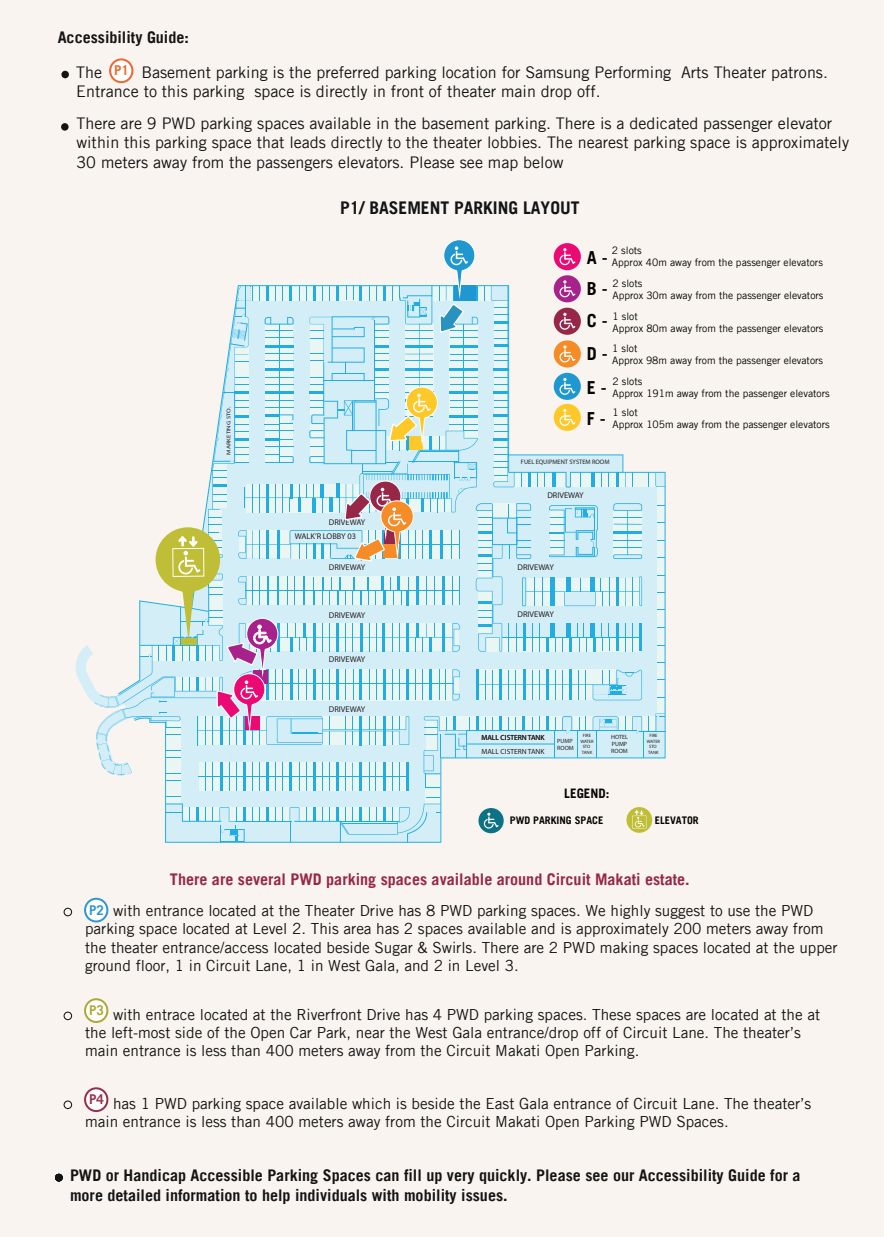
<style>
.page{position:relative;width:887px;height:1237px;background:#fff}
.page>*{position:absolute;margin:0;border:0;box-sizing:border-box;transform-origin:0 0}
.t1{font:700 18px "Trade Gothic LT";color:#040503}
.t2{font:700 17.5px "Trade Gothic LT";color:#151414}
.t3{font:16.05px/19.3px "Trade Gothic LT";color:#151414}
.t4{font:700 16.05px/19.3px "Trade Gothic LT";color:#151414}
.t5{font:700 16.05px "Trade Gothic LT";color:#962748}
.t6{font:15.3px/18.4px "Trade Gothic LT";color:#151414}
.t7{font:700 13.5px "Trade Gothic LT";color:#ee6630}
.t8{font:700 13.5px "Trade Gothic LT";color:#2f97d2}
.t9{font:700 13.5px "Trade Gothic LT";color:#abaa36}
.t10{font:700 13.5px "Trade Gothic LT";color:#972f4b}
.t11{font:700 13.1px "Trade Gothic LT";color:#040503}
.t12{font:700 10.5px "Trade Gothic LT";color:#040503}
.t13{font:10.25px/12.3px "Trade Gothic LT";color:#040503}
.t14{font:8.35px "Myriad Pro";color:#231f20}
.t15{font:7.45px/13.4px "Myriad Pro";color:#231f20}
.t16{font:6.4px "Myriad Pro";color:#231f20}
.t17{font:6.1px/7.3px "Myriad Pro";color:#231f20}
.t18{font:5.45px "Myriad Pro";color:#231f20;scale:1.23 1}
.t19{font:4.65px/5.6px "Myriad Pro";color:#231f20;text-align:center}
</style>
<div class="page">
<div style="left:0;top:0;width:883px;height:1236px;background:#f9f4ef"></div>
<div style="left:61px;top:71px;width:8px;height:7px;background:#151414;border-radius:50%"></div>
<div style="left:61px;top:123px;width:8px;height:8px;background:#151414;border-radius:50%"></div>
<div style="left:111px;top:60px;width:21px;height:22px;background:#fff;border-radius:50%"></div>
<div style="left:109px;top:58px;width:24px;height:25px;border:2px solid #ee6630;border-radius:50%"></div>
<div style="left:64px;top:907px;width:8px;height:9px;border:1px solid #151414;border-radius:50%"></div>
<div style="left:64px;top:1011px;width:8px;height:9px;border:1px solid #151414;border-radius:50%"></div>
<div style="left:64px;top:1100px;width:8px;height:9px;border:1px solid #151414;border-radius:50%"></div>
<div style="left:55px;top:1173px;width:8px;height:8px;background:#151414;border-radius:50%"></div>
<div style="left:86px;top:899px;width:21px;height:21px;background:#fff;border-radius:50%"></div>
<div style="left:84px;top:897px;width:24px;height:25px;border:2px solid #2f97d2;border-radius:50%"></div>
<div style="left:86px;top:999px;width:21px;height:22px;background:#fff;border-radius:50%"></div>
<div style="left:84px;top:998px;width:24px;height:25px;border:2px solid #abaa36;border-radius:50%"></div>
<div style="left:86px;top:1088px;width:21px;height:22px;background:#fff;border-radius:50%"></div>
<div style="left:84px;top:1087px;width:24px;height:25px;border:2px solid #972f4b;border-radius:50%"></div>
<svg style="left:165px;top:790px;width:488px;height:52px"></svg>
<hr style="left:235px;top:820px;width:57px;height:1px;background:#1fade4">
<svg style="left:166px;top:796px;width:14px;height:1px"></svg>
<svg style="left:252px;top:807px;width:1px;height:13px"></svg>
<svg style="left:259px;top:807px;width:1px;height:13px"></svg>
<svg style="left:275px;top:807px;width:1px;height:13px"></svg>
<svg style="left:282px;top:807px;width:1px;height:13px"></svg>
<hr style="left:243px;top:762px;width:2px;height:29px;background:#1fade4">
<hr style="left:266px;top:762px;width:3px;height:29px;background:#1fade4">
<hr style="left:290px;top:762px;width:2px;height:29px;background:#1fade4">
<hr style="left:313px;top:762px;width:2px;height:29px;background:#1fade4">
<hr style="left:336px;top:762px;width:3px;height:29px;background:#1fade4">
<hr style="left:360px;top:762px;width:2px;height:29px;background:#1fade4">
<hr style="left:383px;top:762px;width:2px;height:29px;background:#1fade4">
<hr style="left:266px;top:807px;width:3px;height:14px;background:#1fade4">
<svg style="left:289px;top:797px;width:152px;height:45px"></svg>
<svg style="left:166px;top:803px;width:79px;height:39px"></svg>
<div style="left:478px;top:808px;width:25px;height:25px;background:#0d7286;border-radius:50%"></div>
<svg style="left:626px;top:807px;width:26px;height:25px"></svg>
<svg style="left:632px;top:810px;width:14px;height:18px"></svg>
<svg style="left:484px;top:812px;width:14px;height:16px"></svg>
<svg style="left:75px;top:240px;width:590px;height:550px"></svg>
<p class="t4" style="left:58px;top:27px;width:133px">Accessibility Guide:</p>
<p class="t7" style="left:114px;top:62px;width:16px">P1</p>
<p class="t3" style="left:76px;top:62px;width:753px;text-indent:65px">Basement parking is the preferred parking location for Samsung Performing Arts Theater patrons.<br>Entrance to this parking space is directly in front of theater main drop off.</p>
<p class="t3" style="left:76px;top:114px;width:774px">There are 9 PWD parking spaces available in the basement parking. There is a dedicated passenger elevator within this parking space that leads directly to the theater lobbies. The nearest parking space is approximately<br>30 meters away from the passengers elevators. Please see map below</p>
<p class="t3" style="left:76px;top:62px;width:27px">The</p>
<p class="t18" style="left:225px;top:454px;width:40px;rotate:-90deg">MARKETING STO.</p>
<p class="t2" style="left:340px;top:197px;width:241px">P1/ BASEMENT PARKING LAYOUT</p>
<p class="t13" style="left:586px;top:244px;width:238px;text-indent:25px">2 slots<br><sup>A</sup> <sup>-</sup> Approx 40m away from the passenger elevators</p>
<p class="t13" style="left:586px;top:277px;width:238px;text-indent:26px">2 slots<br><sup>B</sup> <sup>-</sup> Approx 30m away from the passenger elevators</p>
<p class="t13" style="left:612px;top:310px;width:212px">1 slot<br>Approx 80m away from the passenger elevators</p>
<p class="t1" style="left:586px;top:309px;width:23px">C -</p>
<p class="t13" style="left:586px;top:342px;width:238px;text-indent:25px">1 slot<br><sup>D</sup> <sup>-</sup> Approx 98m away from the passenger elevators</p>
<p class="t13" style="left:586px;top:375px;width:244px;text-indent:26px">2 slots<br><sup>E</sup> <sup>-</sup> Approx 191m away from the passenger elevators</p>
<p class="t13" style="left:586px;top:406px;width:244px;text-indent:26px">1 slot<br><sup>F</sup> <sup>-</sup> Approx 105m away from the passenger elevators</p>
<p class="t14" style="left:329px;top:516px;width:38px">DRIVEWAY</p>
<p class="t14" style="left:295px;top:531px;width:63px">WALK’R LOBBY 03</p>
<p class="t14" style="left:329px;top:562px;width:38px">DRIVEWAY</p>
<p class="t14" style="left:329px;top:610px;width:38px">DRIVEWAY</p>
<p class="t14" style="left:329px;top:654px;width:38px">DRIVEWAY</p>
<p class="t14" style="left:329px;top:703px;width:38px">DRIVEWAY</p>
<p class="t16" style="left:521px;top:458px;width:90px">FUEL EQUIPMENT SYSTEM ROOM</p>
<p class="t14" style="left:547px;top:490px;width:38px">DRIVEWAY</p>
<p class="t14" style="left:517px;top:562px;width:38px">DRIVEWAY</p>
<p class="t14" style="left:517px;top:609px;width:38px">DRIVEWAY</p>
<p class="t15" style="left:481px;top:731px;width:65px">MALL CISTERN TANK<br>MALL CISTERN TANK</p>
<p class="t17" style="left:557px;top:737px;width:18px">PUMP<br>ROOM</p>
<p class="t19" style="left:580px;top:732px;width:15px">FIRE<br>WATER<br>STO<br>TANK</p>
<p class="t17" style="left:611px;top:733px;width:18px">HOTEL<br>PUMP<br>ROOM</p>
<p class="t19" style="left:647px;top:732px;width:15px">FIRE<br>WATER<br>STO<br>TANK</p>
<p class="t11" style="left:564px;top:785px;width:47px">LEGEND:</p>
<p class="t12" style="left:510px;top:814px;width:95px">PWD PARKING SPACE</p>
<p class="t12" style="left:655px;top:813px;width:45px">ELEVATOR</p>
<p class="t5" style="left:170px;top:869px;width:521px">There are several PWD parking spaces available around Circuit Makati estate.</p>
<p class="t6" style="left:85px;top:901px;width:754px;text-indent:28px">with entrance located at the Theater Drive has 8 PWD parking spaces. We highly suggest to use the PWD parking space located at Level 2. This area has 2 spaces available and is approximately 200 meters away from the theater entrance/access located beside Sugar &amp; Swirls. There are 2 PWD making spaces located at the upper ground floor, 1 in Circuit Lane, 1 in West Gala, and 2 in Level 3.</p>
<p class="t6" style="left:85px;top:1004px;width:736px;text-indent:28px">with entrace located at the Riverfront Drive has 4 PWD parking spaces. These spaces are located at the at the left-most side of the Open Car Park, near the West Gala entrance/drop off of Circuit Lane. The theater’s main entrance is less than 400 meters away from the Circuit Makati Open Parking.</p>
<p class="t6" style="left:85px;top:1093px;width:727px;text-indent:28px">has 1 PWD parking space available which is beside the East Gala entrance of Circuit Lane. The theater’s main entrance is less than 400 meters away from the Circuit Makati Open Parking PWD Spaces.</p>
<p class="t4" style="left:70px;top:1165px;width:732px">PWD or Handicap Accessible Parking Spaces can fill up very quickly. Please see our Accessibility Guide for a more detailed information to help individuals with mobility issues.</p>
<p class="t8" style="left:89px;top:901px;width:16px">P2</p>
<p class="t9" style="left:89px;top:1002px;width:16px">P3</p>
<p class="t10" style="left:89px;top:1091px;width:16px">P4</p>
</div>
